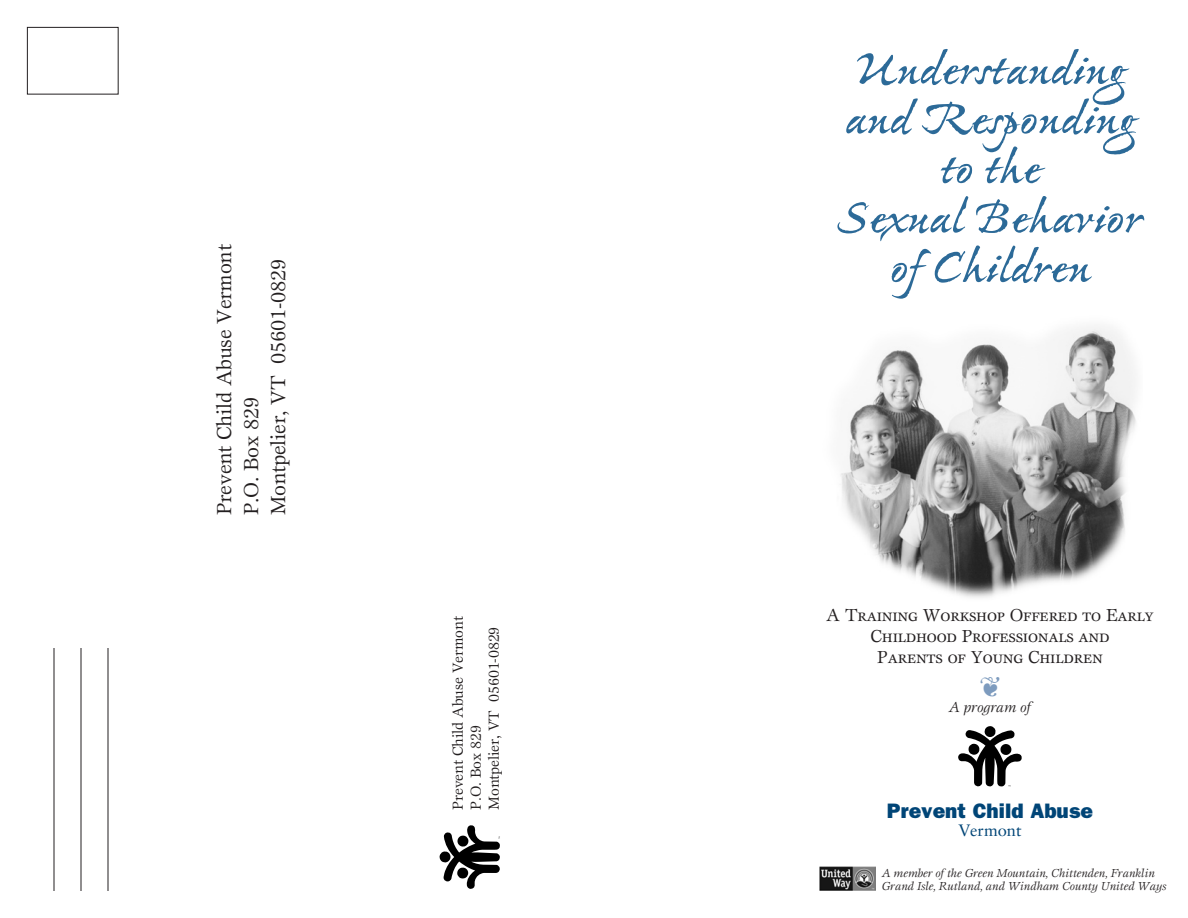
<style>
.page{position:relative;width:1188px;height:918px;background:#fff}
.page>*{position:absolute;margin:0;border:0;box-sizing:border-box;transform-origin:0 0}
.t1{font:700 48px/49.5px "Ex Ponto Pro";letter-spacing:-.02em;color:#2c6a98;text-align:center;scale:1.2 1}
.t2{font:21px/27px "Esprit Std";letter-spacing:-.01em;color:#231f20}
.t3{font:21px "ITC Franklin Gothic Std Hvy";color:#004577}
.t4{font:18px/21px "Esprit Std";letter-spacing:-.01em;color:#231f20;text-align:center}
.t5{font:16.5px "Sabon LT Std";color:#004577}
.t6{font:15px/18px "Esprit Std";letter-spacing:-.01em;color:#231f20}
.t7{font:italic 15px "Esprit Std";letter-spacing:-.01em;color:#231f20}
.t8{font:italic 12px/13.5px "Esprit Std";letter-spacing:-.01em;color:#231f20}
</style>
<div class="page">
<img style="left:840px;top:327px;width:296px;height:271px">
<div style="left:27px;top:27px;width:92px;height:67px;border:1px solid #231f20"></div>
<hr style="left:54px;top:648px;width:1px;height:243px;background:#231f20">
<hr style="left:81px;top:648px;width:1px;height:243px;background:#231f20">
<hr style="left:108px;top:648px;width:1px;height:243px;background:#231f20">
<svg style="left:439px;top:825px;width:61px;height:64px"></svg>
<svg style="left:958px;top:726px;width:64px;height:61px"></svg>
<img style="left:819px;top:867px;width:57px;height:24px">
<h2 class="t2" style="left:210px;top:515px;width:272px;rotate:-90deg">Prevent Child Abuse Vermont<br>P.O. Box 829<br>Montpelier, VT 05601-0829</h2>
<p class="t6" style="left:449px;top:810px;width:195px;rotate:-90deg">Prevent Child Abuse Vermont<br>P.O. Box 829<br>Montpelier, VT 05601-0829</p>
<h1 class="t1" style="left:838px;top:48px;width:256px">Understanding and Responding to the<br>Sexual Behavior ofChildren</h1>
<h3 class="t4" style="left:826px;top:604px;width:329px">A Training Workshop Offered to Early<br>Childhood Professionals and<br>Parents of Young Children</h3>
<p class="t7" style="left:949px;top:698px;width:84px">A program of</p>
<h2 class="t3" style="left:887px;top:798px;width:208px">Prevent Child Abuse</h2>
<h3 class="t5" style="left:958px;top:820px;width:65px">Vermont</h3>
<p class="t8" style="left:882px;top:866px;width:286px">A member of the Green Mountain, Chittenden, Franklin<br>Grand Isle, Rutland, and Windham County United Ways</p>
</div>
